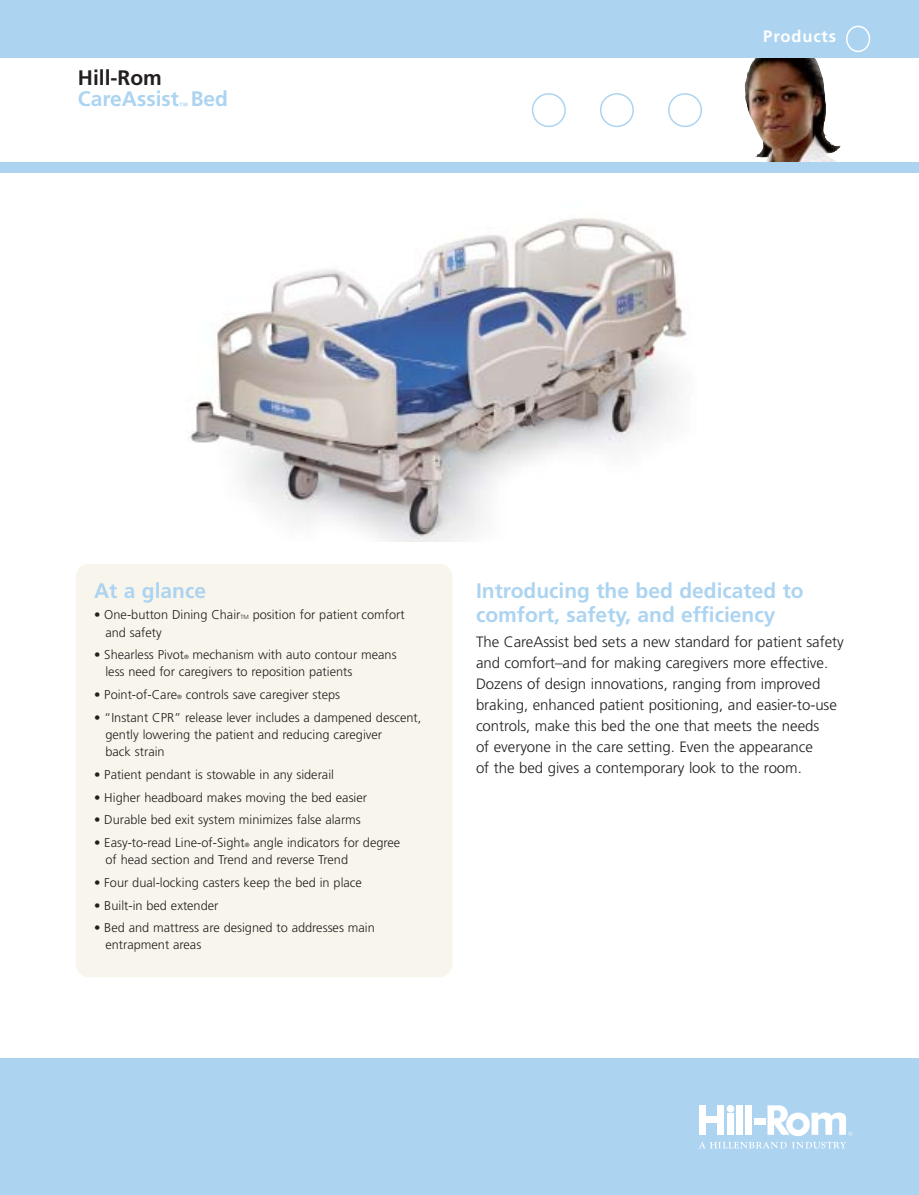
<style>
.page{position:relative;width:919px;height:1195px;background:#fff}
.page>*{position:absolute;margin:0;border:0;box-sizing:border-box;transform-origin:0 0}
.t1{font:700 21px/24px "Frutiger";color:#acd4f1}
.t2{font:700 21px "Frutiger";color:#231f1f}
.t3{font:700 16.5px "Frutiger";letter-spacing:.055em;color:#fff}
.t4{font:300 15px/21px "Frutiger";letter-spacing:-.005em;color:#231f1f}
.t5{font:300 12.75px/17.2px "Frutiger";color:#231f1f}
.t6{font:9px "Frutiger";color:#acd4f1}
.s1{font-size:6px}
</style>
<div class="page">
<svg style="left:531px;top:93px;width:34px;height:34px"></svg>
<svg style="left:600px;top:93px;width:33px;height:34px"></svg>
<svg style="left:668px;top:93px;width:33px;height:34px"></svg>
<div style="left:0;top:1058px;width:918px;height:136px;background:#acd4f1"></div>
<div style="left:699px;top:1104px;width:7px;height:30px;background:#fff"></div>
<div style="left:717px;top:1104px;width:7px;height:30px;background:#fff"></div>
<div style="left:726px;top:1113px;width:7px;height:21px;background:#fff"></div>
<div style="left:736px;top:1104px;width:6px;height:30px;background:#fff"></div>
<div style="left:745px;top:1104px;width:7px;height:30px;background:#fff"></div>
<div style="left:754px;top:1118px;width:11px;height:6px;background:#fff"></div>
<div style="left:726px;top:1104px;width:8px;height:8px;background:#fff;border-radius:50%"></div>
<div style="left:705px;top:1116px;width:13px;height:6px;background:#fff"></div>
<svg style="left:767px;top:1105px;width:85px;height:30px"></svg>
<svg style="left:699px;top:1142px;width:146px;height:6px"></svg>
<img style="left:743px;top:57px;width:98px;height:105px">
<div style="left:0;top:0;width:918px;height:57px;background:#acd4f1"></div>
<div style="left:0;top:162px;width:918px;height:11px;background:#acd4f1"></div>
<div style="left:76px;top:564px;width:376px;height:413px;background:#f8f6ec;border-radius:13px"></div>
<img style="left:190px;top:218px;width:497px;height:324px">
<svg style="left:846px;top:26px;width:24px;height:26px"></svg>
<h1 class="t2" style="left:78px;top:69px;width:85px">Hill-Rom</h1>
<h1 class="t1" style="left:78px;top:88px;width:103px">CareAssist</h1>
<h1 class="t1" style="left:191px;top:88px;width:39px">Bed</h1>
<p class="t6" style="left:179px;top:102px;width:10px">™</p>
<p class="t3" style="left:763px;top:30px;width:75px">Products</p>
<h1 class="t1" style="left:94px;top:580px;width:114px">At a glance</h1>
<p class="t5" style="left:105px;top:607px;width:300px;text-indent:-11px">• One-button Dining Chair<span class="s1">TM</span> position for patient comfort and safety</p>
<p class="t5" style="left:105px;top:647px;width:292px;text-indent:-11px">• Shearless Pivot<span class="s1">®</span> mechanism with auto contour means less need for caregivers to reposition patients</p>
<p class="t5" style="left:94px;top:687px;width:247px">• Point-of-Care<span class="s1">®</span> controls save caregiver steps</p>
<p class="t5" style="left:105px;top:709px;width:317px;text-indent:-11px">• “Instant CPR” release lever includes a dampened descent, gently lowering the patient and reducing caregiver<br>back strain</p>
<p class="t5" style="left:94px;top:766px;width:241px">• Patient pendant is stowable in any siderail</p>
<p class="t5" style="left:94px;top:789px;width:274px">• Higher headboard makes moving the bed easier</p>
<p class="t5" style="left:94px;top:812px;width:268px">• Durable bed exit system minimizes false alarms</p>
<p class="t5" style="left:105px;top:834px;width:296px;text-indent:-11px">• Easy-to-read Line-of-Sight<span class="s1">®</span> angle indicators for degree of head section and Trend and reverse Trend</p>
<p class="t5" style="left:94px;top:874px;width:269px">• Four dual-locking casters keep the bed in place</p>
<p class="t5" style="left:94px;top:897px;width:126px">• Built-in bed extender</p>
<p class="t5" style="left:105px;top:920px;width:271px;text-indent:-11px">• Bed and mattress are designed to addresses main entrapment areas</p>
<h1 class="t1" style="left:476px;top:580px;width:329px">Introducing the bed dedicated to comfort, safety, and efficiency</h1>
<p class="t4" style="left:476px;top:632px;width:369px">The CareAssist bed sets a new standard for patient safety and comfort–and for making caregivers more effective.<br>Dozens of design innovations, ranging from improved braking, enhanced patient positioning, and easier-to-use controls, make this bed the one that meets the needs<br>of everyone in the care setting. Even the appearance<br>of the bed gives a contemporary look to the room.</p>
</div>
